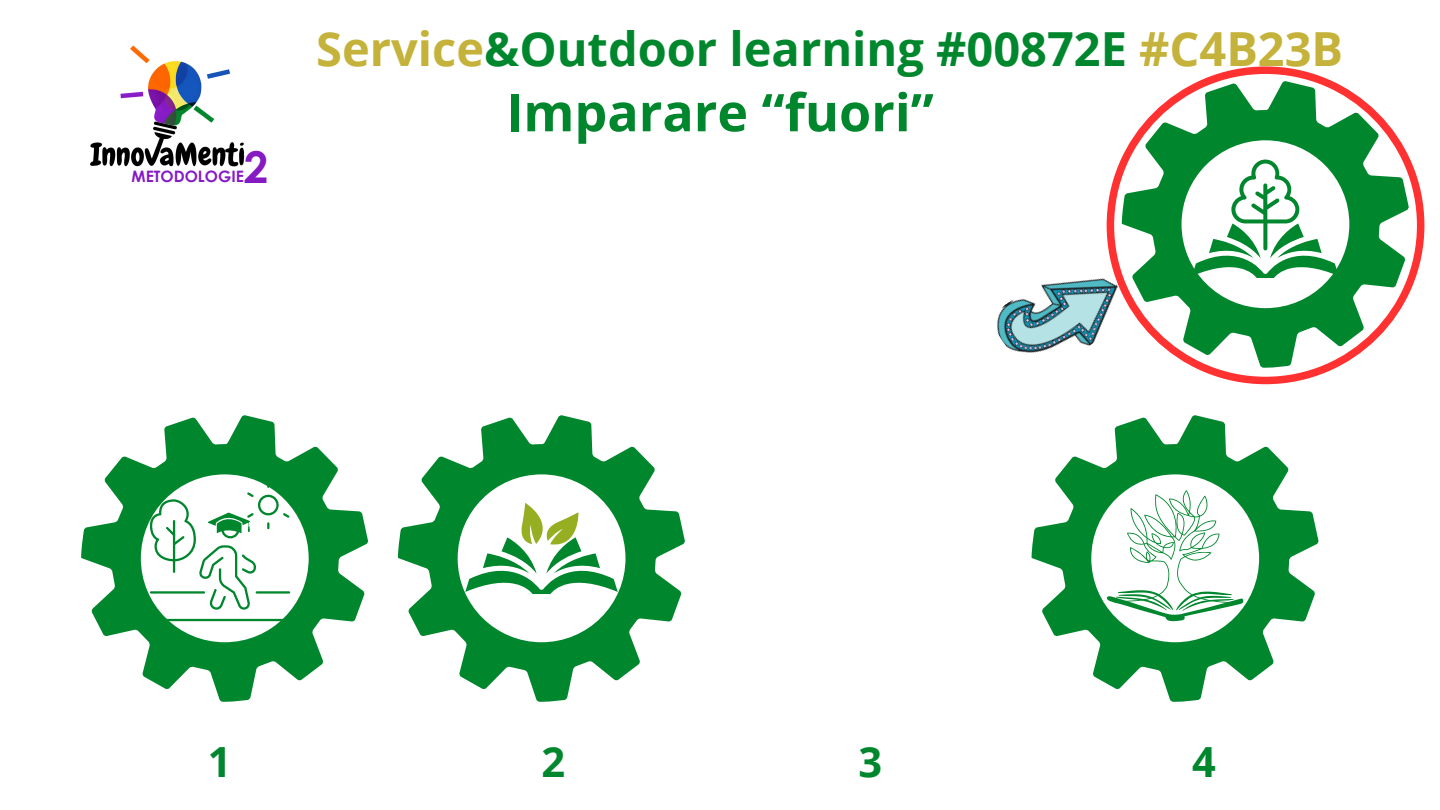
<style>
.page{position:relative;width:1440px;height:810px;background:#fff}
.page>*{position:absolute;margin:0;border:0;box-sizing:border-box;transform-origin:0 0}
.t1{font:700 52px "Open Sans";color:#00872e}
.t2{font:700 47px "Open Sans";color:#00872e}
.t3{font:700 43.9px "Century Gothic";color:#851ac3}
.t4{font:700 41.6px "Open Sans";color:#00872e}
.t5{font:700 15.7px "Century Gothic";color:#851ac3}
.s1{color:#c4b23b}
</style>
<div class="page">
<img style="left:90px;top:139px;width:155px;height:28px">
<img style="left:120px;top:30px;width:111px;height:109px">
<svg style="left:81px;top:415px;width:287px;height:287px"></svg>
<svg style="left:398px;top:415px;width:287px;height:287px"></svg>
<svg style="left:465px;top:495px;width:153px;height:99px"></svg>
<svg style="left:1032px;top:415px;width:287px;height:287px"></svg>
<svg style="left:1107px;top:66px;width:317px;height:318px"></svg>
<img style="left:997px;top:247px;width:139px;height:137px">
<hr style="left:150px;top:619px;width:140px;height:2px;background:#00872e">
<svg style="left:150px;top:481px;width:140px;height:129px"></svg>
<p class="t2" style="left:316px;top:16px;width:1028px"><span class="s1">Service</span>&amp;Outdoor learning #00872E <span class="s1">#C4B23B</span></p>
<p class="t3" style="left:244px;top:139px;width:26px">2</p>
<p class="t5" style="left:132px;top:166px;width:114px">METODOLOGIE</p>
<p class="t1" style="left:506px;top:76px;width:429px">Imparare “fuori”</p>
<p class="t4" style="left:208px;top:733px;width:25px">1</p>
<h1 class="t4" style="left:542px;top:733px;width:25px">2</h1>
<p class="t4" style="left:858px;top:733px;width:25px">3</p>
<p class="t4" style="left:1192px;top:733px;width:25px">4</p>
</div>
